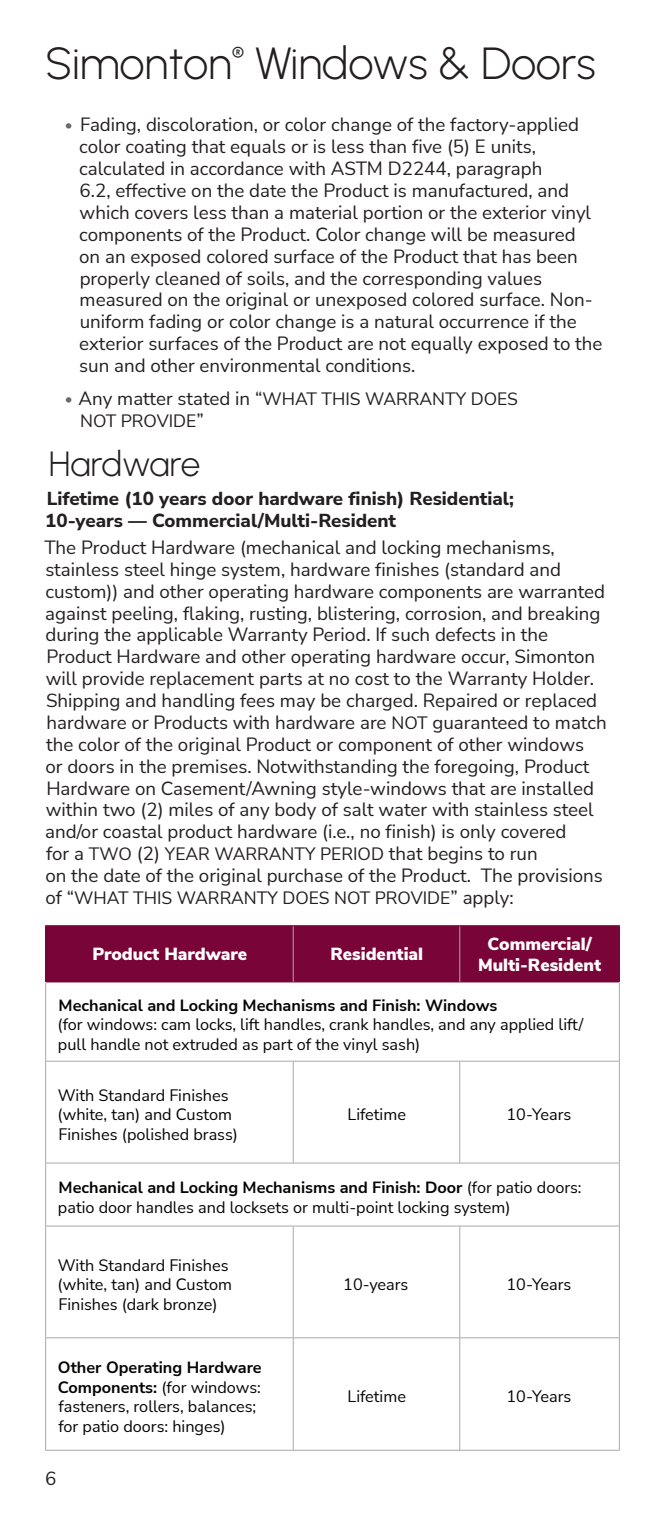
<style>
.page{position:relative;width:664px;height:1530px;background:#fff}
.page>*{position:absolute;margin:0;border:0;box-sizing:border-box;transform-origin:0 0}
.t1{font:45px "Urbanist";letter-spacing:-.005em;color:#231f20}
.Heds{font:35px "Urbanist";letter-spacing:-.005em;color:#231f20}
.Body_Copy{font:18.75px/22px "Nunito Sans";color:#231f20}
.Header_3{font:800 18.75px/22px "Nunito Sans";color:#231f20}
.Body_Copy-2{font:17.5px/22px "Nunito Sans";color:#231f20}
.t2{font:900 17.5px/21px "Nunito Sans";color:#fff;text-align:center}
.t3{font:16.25px/19.5px "Nunito Sans";color:#040503}
.s1{font-size:15px;color:#69696c}
.s2{font-size:18.75px}
.s3{font-size:17.5px}
.s4{font-weight:700}
</style>
<div class="page">
<div style="left:46px;top:926px;width:573px;height:56px;background:#790438"></div>
<hr style="left:45px;top:925px;width:248px;height:1px;background:#790438">
<hr style="left:45px;top:926px;width:1px;height:56px;background:#790438">
<hr style="left:293px;top:925px;width:167px;height:1px;background:#790438">
<hr style="left:460px;top:925px;width:160px;height:1px;background:#790438">
<hr style="left:619px;top:926px;width:1px;height:56px;background:#790438">
<hr style="left:45px;top:1061px;width:248px;height:1px;background:#a8a9ad">
<hr style="left:293px;top:1061px;width:167px;height:1px;background:#a8a9ad">
<hr style="left:460px;top:1061px;width:159px;height:1px;background:#a8a9ad">
<hr style="left:45px;top:1163px;width:248px;height:1px;background:#a8a9ad">
<hr style="left:293px;top:1163px;width:167px;height:1px;background:#a8a9ad">
<hr style="left:460px;top:1163px;width:159px;height:1px;background:#a8a9ad">
<hr style="left:45px;top:1226px;width:248px;height:1px;background:#a8a9ad">
<hr style="left:293px;top:1226px;width:167px;height:1px;background:#a8a9ad">
<hr style="left:460px;top:1226px;width:159px;height:1px;background:#a8a9ad">
<hr style="left:45px;top:1337px;width:248px;height:1px;background:#a8a9ad">
<hr style="left:293px;top:1337px;width:167px;height:1px;background:#a8a9ad">
<hr style="left:460px;top:1337px;width:159px;height:1px;background:#a8a9ad">
<hr style="left:45px;top:1450px;width:248px;height:1px;background:#a8a9ad">
<hr style="left:293px;top:1450px;width:167px;height:1px;background:#a8a9ad">
<hr style="left:460px;top:1450px;width:159px;height:1px;background:#a8a9ad">
<hr style="left:619px;top:983px;width:1px;height:78px;background:#a8a9ad">
<hr style="left:619px;top:1062px;width:1px;height:101px;background:#a8a9ad">
<hr style="left:619px;top:1163px;width:1px;height:63px;background:#a8a9ad">
<hr style="left:619px;top:1226px;width:1px;height:112px;background:#a8a9ad">
<hr style="left:619px;top:1338px;width:1px;height:112px;background:#a8a9ad">
<hr style="left:459px;top:1062px;width:1px;height:101px;background:#a8a9ad">
<hr style="left:459px;top:1226px;width:1px;height:112px;background:#a8a9ad">
<hr style="left:459px;top:1338px;width:1px;height:112px;background:#a8a9ad">
<hr style="left:293px;top:1062px;width:1px;height:101px;background:#a8a9ad">
<hr style="left:293px;top:1226px;width:1px;height:112px;background:#a8a9ad">
<hr style="left:293px;top:1338px;width:1px;height:112px;background:#a8a9ad">
<hr style="left:45px;top:983px;width:1px;height:78px;background:#a8a9ad">
<hr style="left:45px;top:1062px;width:1px;height:101px;background:#a8a9ad">
<hr style="left:45px;top:1163px;width:1px;height:63px;background:#a8a9ad">
<hr style="left:45px;top:1226px;width:1px;height:112px;background:#a8a9ad">
<hr style="left:45px;top:1338px;width:1px;height:112px;background:#a8a9ad">
<hr style="left:293px;top:926px;width:1px;height:56px;background:#a8a9ad">
<hr style="left:459px;top:926px;width:1px;height:56px;background:#a8a9ad">
<h1 class="t1" style="left:45px;top:34px;width:552px">Simonton<sup>®</sup> Windows &amp; Doors</h1>
<p class="Body_Copy" style="left:79px;top:113px;width:525px;text-indent:-14px"><span class="s1">•</span> Fading, discoloration, or color change of the factory-applied color coating that equals or is less than five (5) E units, calculated in accordance with ASTM D2244, paragraph<br>6.2, effective on the date the Product is manufactured, and which covers less than a material portion or the exterior vinyl components of the Product. Color change will be measured<br>on an exposed colored surface of the Product that has been properly cleaned of soils, and the corresponding values measured on the original or unexposed colored surface. Non&shy;uniform fading or color change is a natural occurrence if the exterior surfaces of the Product are not equally exposed to the sun and other environmental conditions.</p>
<p class="Body_Copy-2" style="left:80px;top:387px;width:439px;text-indent:-15px"><span class="s1">•</span> <span class="s2">Any matter stated in “</span>WHAT THIS WARRANTY DOES<br>NOT PROVIDE<span class="s2">”</span></p>
<p class="Heds" style="left:49px;top:441px;width:153px">Hardware</p>
<p class="Header_3" style="left:45px;top:487px;width:470px">Lifetime (10 years door hardware finish) Residential;<br>10-years — Commercial/Multi-Resident</p>
<p class="Body_Copy" style="left:44px;top:536px;width:564px">The Product Hardware (mechanical and locking mechanisms, stainless steel hinge system, hardware finishes (standard and custom)) and other operating hardware components are warranted against peeling, flaking, rusting, blistering, corrosion, and breaking during the applicable Warranty Period. If such defects in the Product Hardware and other operating hardware occur, Simonton will provide replacement parts at no cost to the Warranty Holder.<br>Shipping and handling fees may be charged. Repaired or replaced hardware or Products with hardware are <span class="s3">NOT</span> guaranteed to match the color of the original Product or component of other windows<br>or doors in the premises. Notwithstanding the foregoing, Product Hardware on Casement/Awning style-windows that are installed within two (2) miles of any body of salt water with stainless steel and/or coastal product hardware (i.e., no finish) is only covered<br>for a <span class="s3">TWO</span> (2) <span class="s3">YEAR WARRANTY PERIOD</span> that begins to run<br>on the date of the original purchase of the Product. The provisions</p>
<p class="Body_Copy-2" style="left:45px;top:886px;width:470px"><span class="s2">of “</span>WHAT THIS WARRANTY DOES NOT PROVIDE<span class="s2">” apply:</span></p>
<p class="t2" style="left:93px;top:943px;width:156px">Product Hardware</p>
<p class="t2" style="left:330px;top:943px;width:94px">Residential</p>
<p class="t2" style="left:478px;top:933px;width:125px">Commercial/<br>Multi-Resident</p>
<p class="t3" style="left:58px;top:995px;width:527px"><span class="s4">Mechanical and Locking Mechanisms and Finish: Windows<br></span>(for windows: cam locks, lift handles, crank handles, and any applied lift/ pull handle not extruded as part of the vinyl sash)</p>
<p class="t3" style="left:58px;top:1085px;width:182px">With Standard Finishes (white, tan) and Custom<br>Finishes (polished brass)</p>
<p class="t3" style="left:347px;top:1104px;width:60px">Lifetime</p>
<p class="t3" style="left:506px;top:1104px;width:66px">10-Years</p>
<p class="t3" style="left:58px;top:1177px;width:525px"><span class="s4">Mechanical and Locking Mechanisms and Finish: Door</span> (for patio doors: patio door handles and locksets or multi-point locking system)</p>
<p class="t3" style="left:58px;top:1255px;width:176px">With Standard Finishes (white, tan) and Custom<br>Finishes (dark bronze)</p>
<p class="t3" style="left:58px;top:1357px;width:205px"><span class="s4">Other Operating Hardware<br>Components:</span> (for windows: fasteners, rollers, balances; for patio doors: hinges)</p>
<p class="Body_Copy" style="left:45px;top:1467px;width:13px">6</p>
<p class="t3" style="left:343px;top:1274px;width:67px">10-years</p>
<p class="t3" style="left:506px;top:1274px;width:66px">10-Years</p>
<p class="t3" style="left:347px;top:1386px;width:60px">Lifetime</p>
<p class="t3" style="left:506px;top:1386px;width:66px">10-Years</p>
</div>
